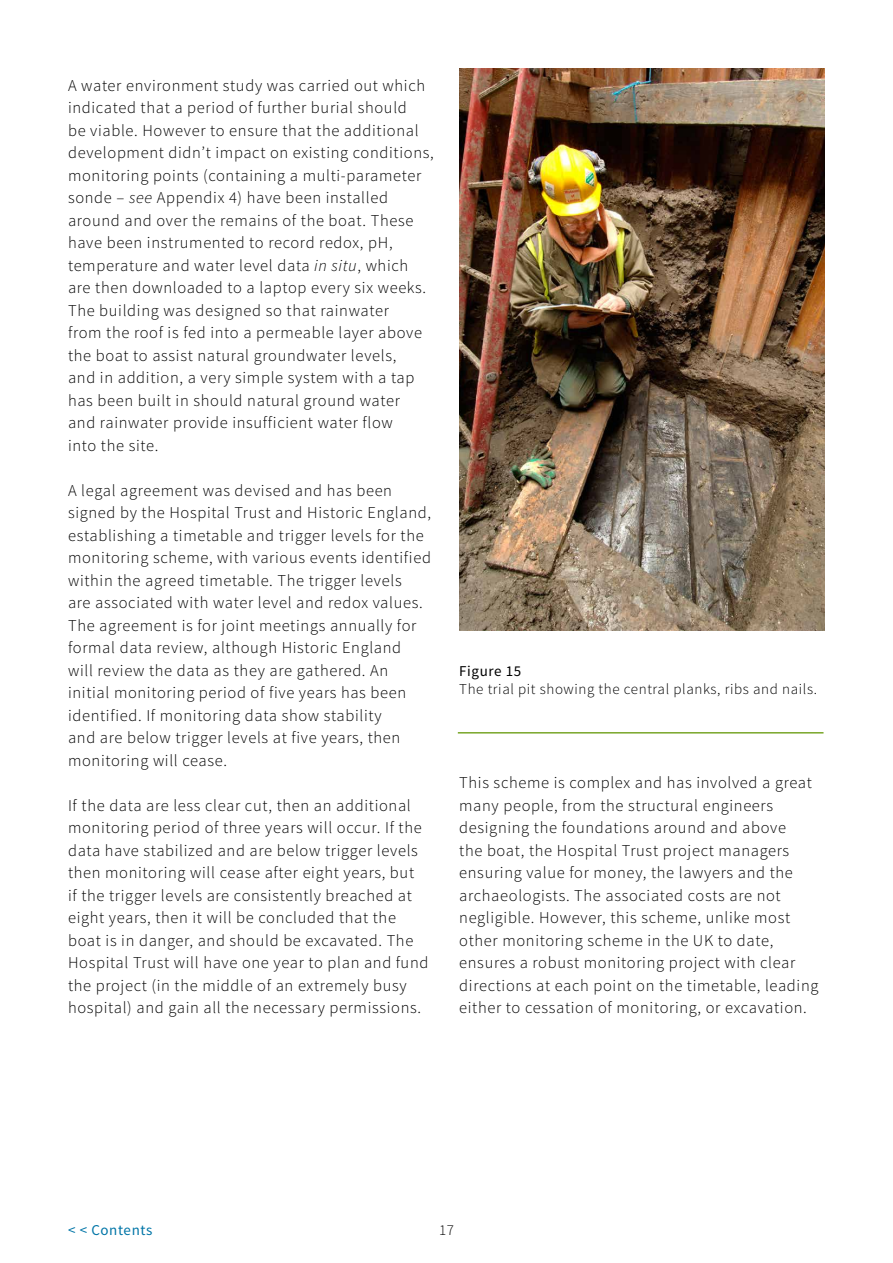
<style>
.page{position:relative;width:893px;height:1263px;background:#fff}
.page>*{position:absolute;margin:0;border:0;box-sizing:border-box;transform-origin:0 0}
.Body_text{font:300 16.5px/22.5px "Source Sans Pro";letter-spacing:.04em;color:#000}
.IMAGE_heading{font:300 15px "Source Sans Pro";letter-spacing:.04em;color:#000}
.t1{font:15px "Source Sans Pro";letter-spacing:.04em;color:#0075a7}
.IMAGE_heading-2{font:15px "Source Sans Pro";letter-spacing:.04em;color:#000}
.s1{font-style:italic}
</style>
<div class="page">
<img style="left:459px;top:68px;width:366px;height:563px">
<hr style="left:458px;top:732px;width:365px;height:1px;background:#79a629">
<p class="Body_text" style="left:68px;top:74px;width:367px">A water environment study was carried out which indicated that a period of further burial should<br>be viable. However to ensure that the additional development didn’t impact on existing conditions, monitoring points (containing a multi-parameter sonde – <span class="s1">see</span> Appendix 4) have been installed around and over the remains of the boat. These have been instrumented to record redox, pH, temperature and water level data <span class="s1">in situ</span>, which are then downloaded to a laptop every six weeks.<br>The building was designed so that rainwater<br>from the roof is fed into a permeable layer above the boat to assist natural groundwater levels,<br>and in addition, a very simple system with a tap has been built in should natural ground water<br>and rainwater provide insufficient water flow<br>into the site.</p>
<p class="Body_text" style="left:68px;top:479px;width:364px">A legal agreement was devised and has been signed by the Hospital Trust and Historic England, establishing a timetable and trigger levels for the monitoring scheme, with various events identified within the agreed timetable. The trigger levels<br>are associated with water level and redox values.<br>The agreement is for joint meetings annually for formal data review, although Historic England<br>will review the data as they are gathered. An initial monitoring period of five years has been identified. If monitoring data show stability<br>and are below trigger levels at five years, then monitoring will cease.</p>
<p class="Body_text" style="left:68px;top:794px;width:362px">If the data are less clear cut, then an additional monitoring period of three years will occur. If the data have stabilized and are below trigger levels then monitoring will cease after eight years, but<br>if the trigger levels are consistently breached at eight years, then it will be concluded that the boat is in danger, and should be excavated. The Hospital Trust will have one year to plan and fund the project (in the middle of an extremely busy hospital) and gain all the necessary permissions.</p>
<p class="IMAGE_heading-2" style="left:459px;top:661px;width:64px">Figure 15</p>
<p class="IMAGE_heading" style="left:459px;top:679px;width:359px">The trial pit showing the central planks, ribs and nails.</p>
<p class="Body_text" style="left:459px;top:772px;width:361px">This scheme is complex and has involved a great many people, from the structural engineers designing the foundations around and above<br>the boat, the Hospital Trust project managers ensuring value for money, the lawyers and the archaeologists. The associated costs are not negligible. However, this scheme, unlike most other monitoring scheme in the UK to date, ensures a robust monitoring project with clear directions at each point on the timetable, leading either to cessation of monitoring, or excavation.</p>
<p class="t1" style="left:68px;top:1220px;width:86px">&lt; &lt; Contents</p>
<p class="IMAGE_heading" style="left:439px;top:1220px;width:16px">17</p>
</div>
